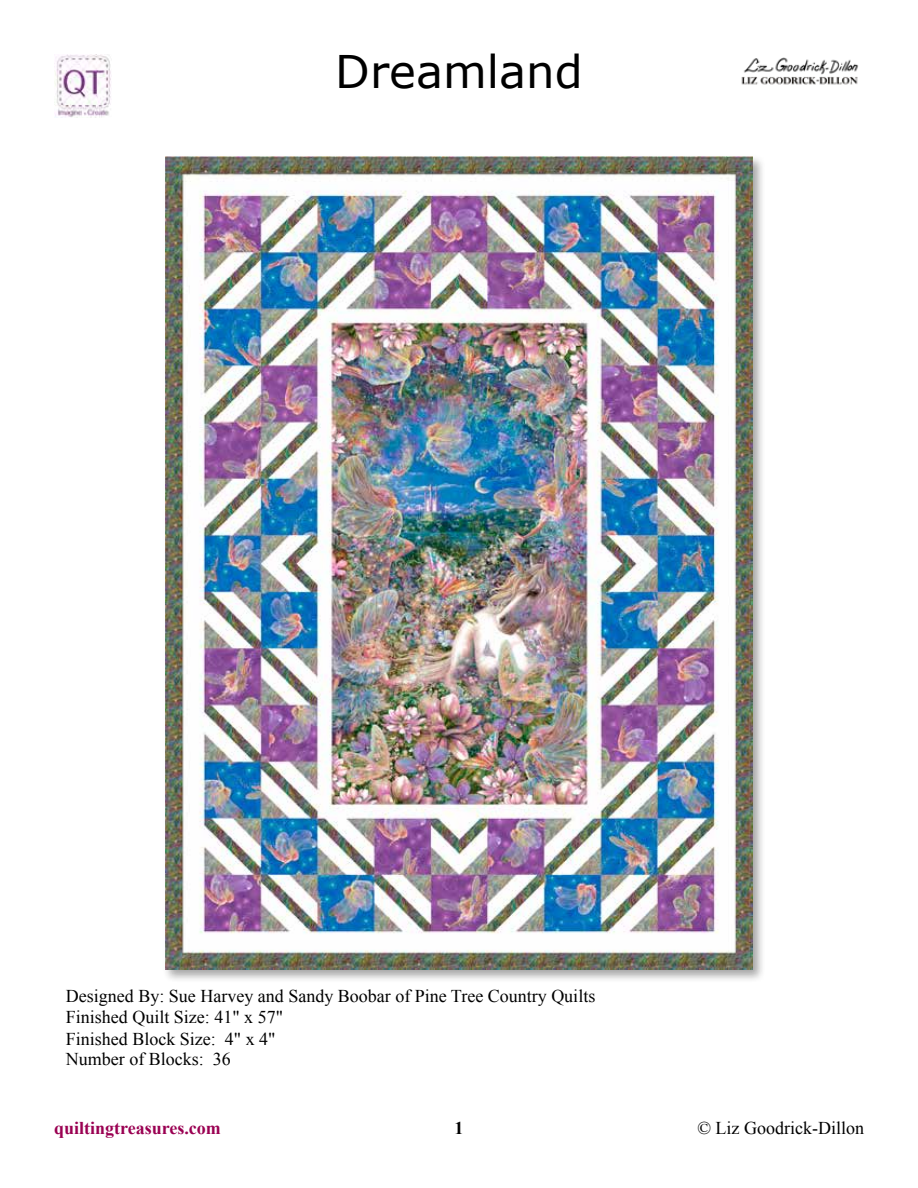
<style>
.page{position:relative;width:918px;height:1188px;background:#fff}
.page>*{position:absolute;margin:0;border:0;box-sizing:border-box;transform-origin:0 0}
.t1{font:45px "Verdana";color:#000}
.t2{font:18px/21.3px "Times New Roman";color:#000}
.t3{font:700 18px "Times New Roman";color:#9a0052}
.t4{font:700 18px "Times New Roman";color:#000}
</style>
<div class="page">
<img style="left:54px;top:54px;width:57px;height:64px">
<img style="left:741px;top:57px;width:117px;height:28px">
<div style="left:163px;top:154px;width:603px;height:830px;background:#000;opacity:.35"></div>
<img style="left:166px;top:157px;width:586px;height:813px">
<h1 class="t1" style="left:335px;top:41px;width:249px">Dreamland</h1>
<p class="t2" style="left:66px;top:985px;width:531px">Designed By: Sue Harvey and Sandy Boobar of Pine Tree Country Quilts Finished Quilt Size: 41" x 57"<br>Finished Block Size: 4" x 4"<br>Number of Blocks: 36</p>
<p class="t3" style="left:54px;top:1116px;width:168px">quiltingtreasures.com</p>
<p class="t4" style="left:454px;top:1116px;width:10px">1</p>
<p class="t2" style="left:697px;top:1117px;width:168px">© Liz Goodrick-Dillon</p>
</div>
